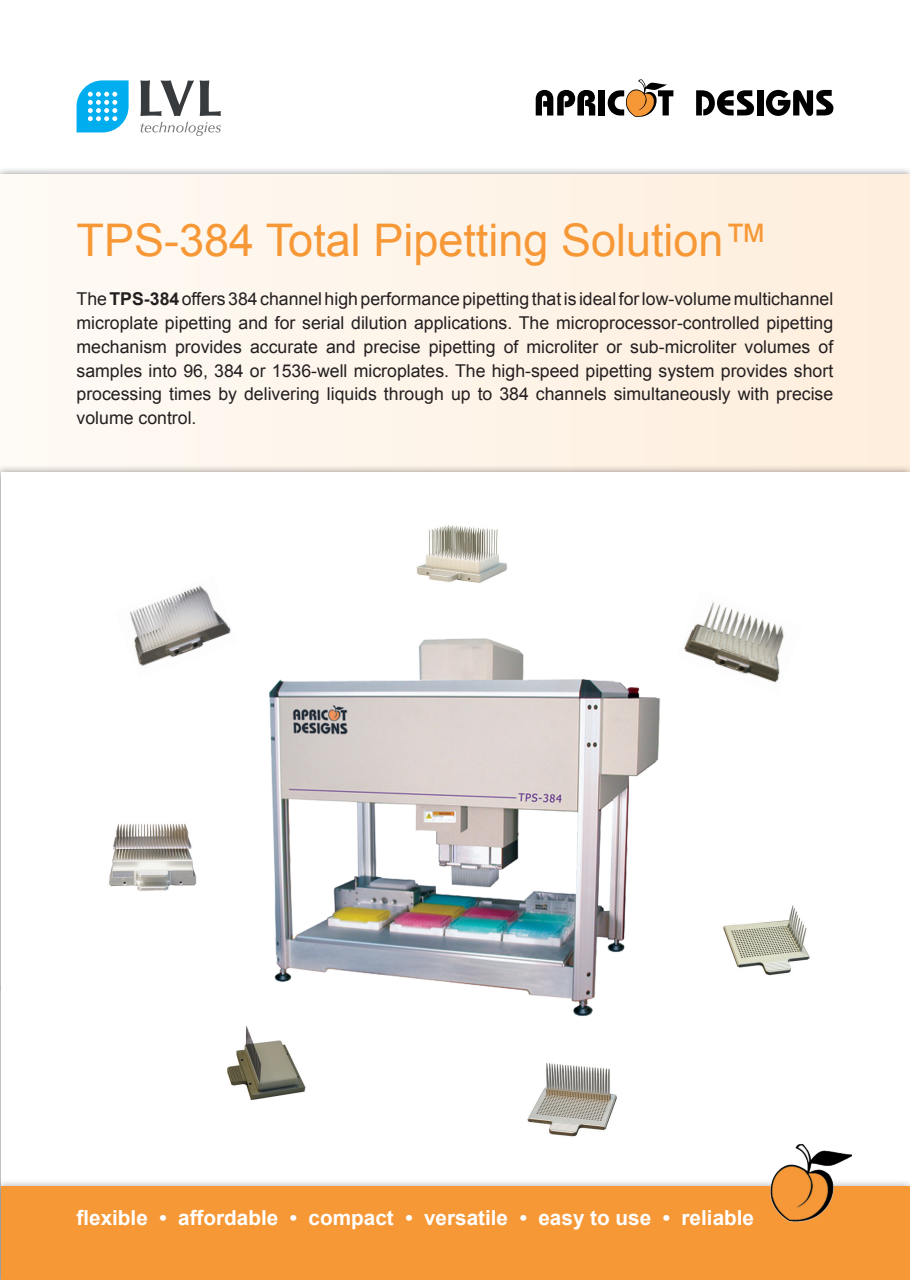
<style>
.page{position:relative;width:910px;height:1280px;background:#fff}
.page>*{position:absolute;margin:0;border:0;box-sizing:border-box;transform-origin:0 0}
.t1{font:45px "Arial";color:#f79837}
.t2{font:700 20.7px "Arial";color:#fff}
.t3{font:17.7px/23.7px "Arial";color:#231f20;text-align:justify}
.s1{font-weight:700}
</style>
<div class="page">
<div style="left:1px;top:174px;width:908px;height:811px;background:#fef4e9"></div>
<div style="left:1px;top:472px;width:908px;height:808px;background:#fff"></div>
<div style="left:0;top:1179px;width:910px;height:101px;background:#231f20;opacity:.4"></div>
<div style="left:1px;top:1187px;width:908px;height:93px;background:#f79837"></div>
<img style="left:130px;top:585px;width:101px;height:81px">
<img style="left:416px;top:525px;width:91px;height:58px">
<img style="left:227px;top:1026px;width:79px;height:75px">
<img style="left:527px;top:1063px;width:90px;height:74px">
<img style="left:684px;top:602px;width:100px;height:81px">
<img style="left:723px;top:905px;width:87px;height:71px">
<img style="left:109px;top:824px;width:88px;height:67px">
<img style="left:269px;top:638px;width:391px;height:378px">
<img style="left:748px;top:1144px;width:103px;height:78px">
<svg style="left:140px;top:122px;width:81px;height:14px"></svg>
<svg style="left:140px;top:80px;width:81px;height:36px"></svg>
<svg style="left:77px;top:80px;width:52px;height:52px"></svg>
<svg style="left:536px;top:90px;width:59px;height:25px"></svg>
<div style="left:599px;top:90px;width:6px;height:25px;background:#000"></div>
<svg style="left:608px;top:79px;width:65px;height:38px"></svg>
<svg style="left:696px;top:90px;width:58px;height:25px"></svg>
<div style="left:757px;top:90px;width:6px;height:25px;background:#000"></div>
<svg style="left:766px;top:90px;width:67px;height:26px"></svg>
<h1 class="t1" style="left:77px;top:211px;width:694px">TPS-384 Total Pipetting Solution™</h1>
<p class="t3" style="left:77px;top:288px;width:758px">The <span class="s1">TPS-384</span> offers 384 channel high performance pipetting that is ideal for low-volume multichannel microplate pipetting and for serial dilution applications. The microprocessor-controlled pipetting mechanism provides accurate and precise pipetting of microliter or sub-microliter volumes of samples into 96, 384 or 1536-well microplates. The high-speed pipetting system provides short processing times by delivering liquids through up to 384 channels simultaneously with precise volume control.</p>
<p class="t2" style="left:77px;top:1204px;width:679px">flexible • affordable • compact • versatile • easy to use • reliable</p>
</div>
